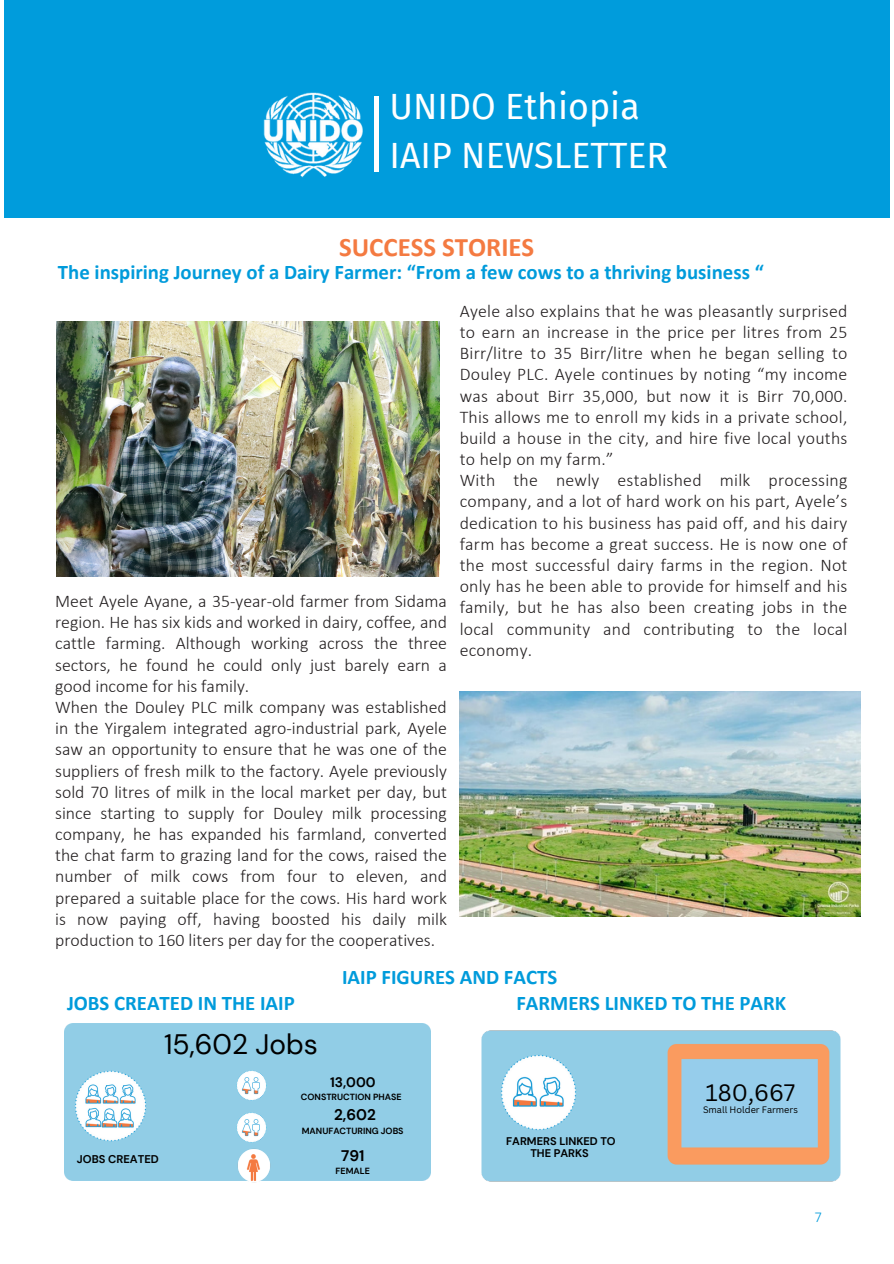
<style>
.page{position:relative;width:894px;height:1264px;background:#fff}
.page>*{position:absolute;margin:0;border:0;box-sizing:border-box;transform-origin:0 0}
.t1{font:35.7px/49.1px "Fira Sans";color:#fff}
.t2{font:28.05px "DM Sans";color:#000}
.t3{font:700 26.85px "Calibri";color:#f47a41}
.t4{font:23.1px "Canva Sans";color:#000}
.t5{font:700 20.85px "Calibri";color:#009bdb}
.t6{font:300 17.85px/21.1px "Calibri";color:#231f20}
.t7{font:700 15.3px "DM Sans";color:#000}
.t8{font:300 14.85px "Calibri";color:#009bdb}
.t9{font:700 13.8px "DM Sans";color:#000}
.t10{font:700 11.25px "DM Sans";color:#000}
.t11{font:700 11.1px/12.3px "DM Sans";color:#000;text-align:center}
.t12{font:9.15px "Canva Sans";color:#000}
.t13{font:700 9px "DM Sans";color:#000}
</style>
<div class="page">
<div style="left:4px;top:0;width:885px;height:218px;background:#009cdc"></div>
<img style="left:263px;top:92px;width:99px;height:86px">
<hr style="left:374px;top:96px;width:4px;height:76px;background:#fff">
<img style="left:57px;top:321px;width:382px;height:256px">
<img style="left:64px;top:1053px;width:100px;height:105px">
<img style="left:229px;top:1063px;width:45px;height:42px">
<img style="left:229px;top:1105px;width:45px;height:44px">
<img style="left:230px;top:1141px;width:48px;height:42px">
<img style="left:481px;top:1030px;width:360px;height:152px">
<img style="left:482px;top:1036px;width:112px;height:112px">
<img style="left:459px;top:691px;width:401px;height:225px">
<p class="t1" style="left:389px;top:83px;width:280px">UNIDO Ethiopia<br>IAIP NEWSLETTER</p>
<p class="t3" style="left:339px;top:236px;width:196px">SUCCESS STORIES</p>
<p class="t5" style="left:58px;top:263px;width:707px">The inspiring Journey of a Dairy Farmer: “From a few cows to a thriving business “</p>
<p class="t6" style="left:55px;top:592px;width:393px">Meet Ayele Ayane, a 35-year-old farmer from Sidama region. He has six kids and worked in dairy, coffee, and cattle farming. Although working across the three sectors, he found he could only just barely earn a good income for his family.<br>When the Douley PLC milk company was established in the Yirgalem integrated agro-industrial park, Ayele saw an opportunity to ensure that he was one of the suppliers of fresh milk to the factory. Ayele previously sold 70 litres of milk in the local market per day, but since starting to supply for Douley milk processing company, he has expanded his farmland, converted the chat farm to grazing land for the cows, raised the number of milk cows from four to eleven, and prepared a suitable place for the cows. His hard work is now paying off, having boosted his daily milk production to 160 liters per day for the cooperatives.</p>
<p class="t6" style="left:459px;top:302px;width:389px">Ayele also explains that he was pleasantly surprised to earn an increase in the price per litres from 25<br>Birr/litre to 35 Birr/litre when he began selling to Douley PLC. Ayele continues by noting “my income was about Birr 35,000, but now it is Birr 70,000.<br>This allows me to enroll my kids in a private school, build a house in the city, and hire five local youths to help on my farm.”<br>With the newly established milk processing company, and a lot of hard work on his part, Ayele’s dedication to his business has paid off, and his dairy farm has become a great success. He is now one of the most successful dairy farms in the region. Not only has he been able to provide for himself and his family, but he has also been creating jobs in the local community and contributing to the local economy.</p>
<p class="t5" style="left:342px;top:968px;width:216px">IAIP FIGURES AND FACTS</p>
<p class="t5" style="left:67px;top:993px;width:229px">JOBS CREATED IN THE IAIP</p>
<p class="t5" style="left:516px;top:993px;width:271px">FARMERS LINKED TO THE PARK</p>
<h5 class="t2" style="left:164px;top:1026px;width:155px">15,602 Jobs</h5>
<h2 class="t10" style="left:77px;top:1151px;width:83px">JOBS CREATED</h2>
<h6 class="t9" style="left:330px;top:1073px;width:47px">13,000</h6>
<p class="t13" style="left:301px;top:1090px;width:102px">CONSTRUCTION PHASE</p>
<h4 class="t7" style="left:334px;top:1105px;width:43px">2,602</h4>
<h4 class="t7" style="left:341px;top:1145px;width:25px">791</h4>
<p class="t13" style="left:302px;top:1124px;width:103px">MANUFACTURING JOBS</p>
<h6 class="t13" style="left:335px;top:1165px;width:36px">FEMALE</h6>
<h3 class="t11" style="left:506px;top:1135px;width:111px">FARMERS LINKED TO<br>THE PARKS</h3>
<h4 class="t4" style="left:705px;top:1076px;width:91px">180,667</h4>
<p class="t12" style="left:702px;top:1103px;width:96px">Small Holder Farmers</p>
<p class="t8" style="left:814px;top:1211px;width:9px">7</p>
</div>
